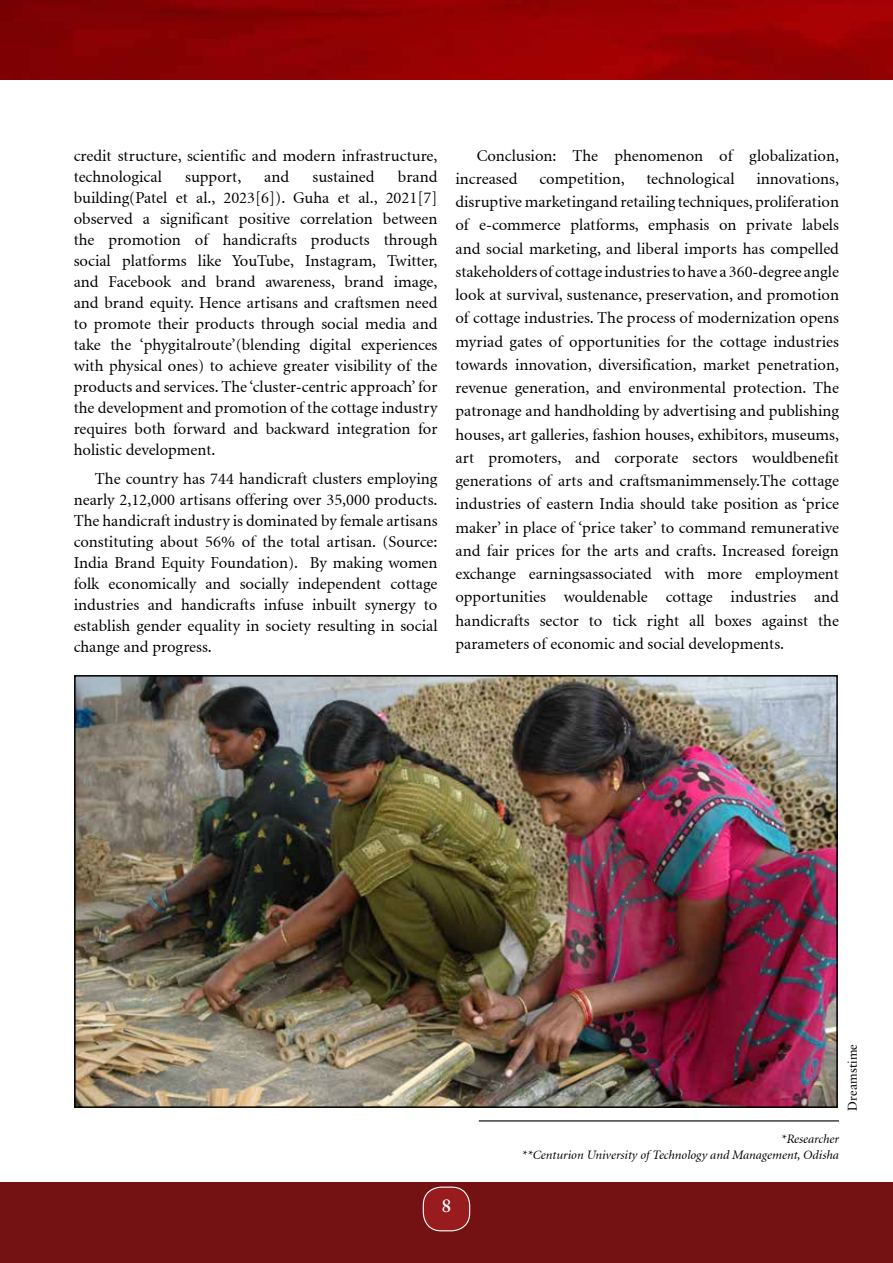
<style>
.page{position:relative;width:893px;height:1263px;background:#fff}
.page>*{position:absolute;margin:0;border:0;box-sizing:border-box;transform-origin:0 0}
.t1{font:700 18px "Sabon";color:#fff}
.t2{font:16.5px/21px "Adobe Corporate ID Minion";color:#000;text-align:justify}
.t3{font:italic 12.75px/15.3px "Adobe Corporate ID Minion";color:#000;text-align:right}
.t4{font:12.75px "Sabon";color:#000}
</style>
<div class="page">
<div style="left:0;top:1183px;width:893px;height:80px;background:#741113"></div>
<div style="left:423px;top:1187px;width:47px;height:44px;background:#981b1e;border-radius:18px"></div>
<div style="left:423px;top:1186px;width:47px;height:45px;border:1px solid #fff;border-radius:18px"></div>
<img style="left:0;top:0;width:893px;height:79px">
<hr style="left:479px;top:1120px;width:360px;height:1px;background:#000">
<img style="left:77px;top:678px;width:758px;height:427px">
<div style="left:74px;top:675px;width:764px;height:433px;border:2px solid #000"></div>
<p class="t2" style="left:74px;top:145px;width:365px">credit structure, scientific and modern infrastructure, technological</p>
<p class="t2" style="left:74px;top:166px;width:365px;text-indent:324px">brand building(Patel et al., 2023[6]). Guha et al., 2021[7] observed a significant positive correlation between the promotion of handicrafts products through social platforms like YouTube, Instagram, Twitter, and Facebook and brand awareness, brand image, and brand equity. Hence artisans and craftsmen need to promote their products through social media and take the ‘phygitalroute’(blending digital experiences with physical ones) to achieve greater visibility of the products and services. The ‘cluster-centric approach’ for the development and promotion of the cottage industry requires both forward and backward integration for holistic development.</p>
<p class="t2" style="left:74px;top:469px;width:365px;text-indent:21px">The country has 744 handicraft clusters employing nearly 2,12,000 artisans offering over 35,000 products.<br>The handicraft industry is dominated by female artisans constituting about 56% of the total artisan. (Source:<br>India Brand Equity Foundation). By making women folk economically and socially independent cottage industries and handicrafts infuse inbuilt synergy to establish gender equality in society resulting in social change and progress.</p>
<p class="t2" style="left:185px;top:166px;width:58px">support,</p>
<p class="t2" style="left:264px;top:166px;width:26px">and</p>
<p class="t2" style="left:313px;top:166px;width:63px">sustained</p>
<p class="t2" style="left:455px;top:144px;width:385px;line-height:23.2px;text-indent:21px">Conclusion: The phenomenon of globalization, increased</p>
<p class="t2" style="left:539px;top:169px;width:87px">competition,</p>
<p class="t2" style="left:646px;top:169px;width:90px">technological</p>
<p class="t2" style="left:455px;top:168px;width:385px;line-height:23.2px;text-indent:301px">innovations, disruptive marketingand retailing techniques, proliferation of e-commerce platforms, emphasis on private labels and social marketing, and liberal imports has compelled stakeholders of cottage industries to have a 360-degree angle look at survival, sustenance, preservation, and promotion of cottage industries. The process of modernization opens myriad gates of opportunities for the cottage industries towards innovation, diversification, market penetration, revenue generation, and environmental protection. The patronage and handholding by advertising and publishing houses, art galleries, fashion houses, exhibitors, museums, art promoters, and corporate sectors wouldbenefit generations of arts and craftsmanimmensely.The cottage industries of eastern India should take position as ‘price maker’ in place of ‘price taker’ to command remunerative and fair prices for the arts and crafts. Increased foreign exchange earningsassociated with more employment opportunities wouldenable cottage industries and handicrafts sector to tick right all boxes against the parameters of economic and social developments.</p>
<p class="t1" style="left:441px;top:1194px;width:12px">8</p>
<p class="t4" style="left:845px;top:1111px;width:68px;rotate:-90deg">Dreamstime</p>
<p class="t3" style="left:522px;top:1132px;width:319px">*Researcher<br>**Centurion University of Technology and Management, Odisha</p>
</div>
